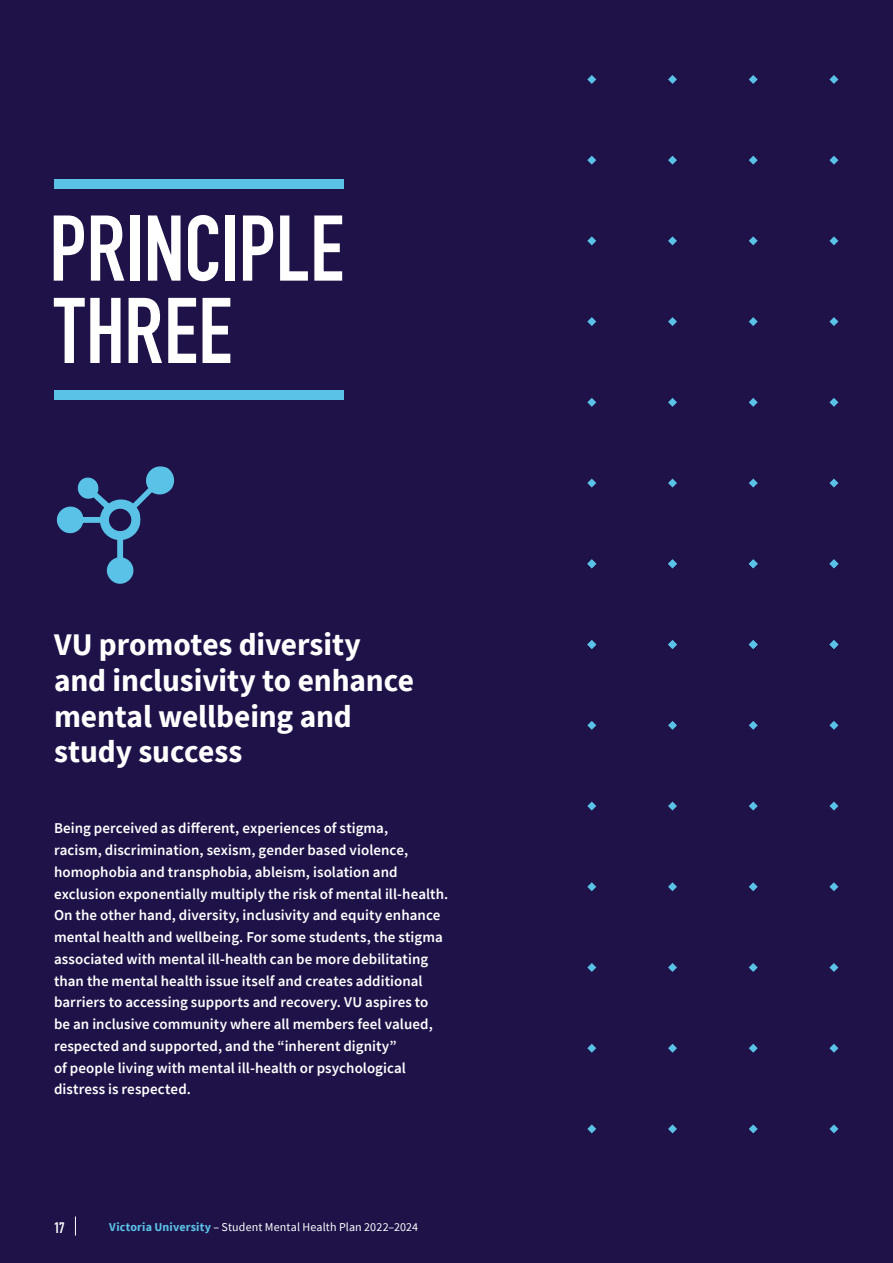
<style>
.page{position:relative;width:893px;height:1263px;background:#1e1248}
.page>*{position:absolute;margin:0;border:0;box-sizing:border-box;transform-origin:0 0}
.t1{font:91.5px/82.3px "DIN Engschrift LT Pro";color:#fff}
.t2{font:700 31.35px/35.5px "Source Sans Pro";letter-spacing:-.005em;color:#fff}
.t3{font:600 15px/21.8px "Source Sans Pro";letter-spacing:.005em;color:#fff}
.t4{font:15px "DIN Engschrift LT Pro";color:#fff}
.t5{font:12px "Source Sans Pro";letter-spacing:.01em;color:#fff}
.s1{font-weight:700;color:#5bc2e7}
</style>
<div class="page">
<div style="left:54px;top:179px;width:289px;height:9px;background:#5bc2e7"></div>
<div style="left:54px;top:390px;width:289px;height:9px;background:#5bc2e7"></div>
<svg style="left:75px;top:1216px;width:1px;height:19px"></svg>
<svg style="left:56px;top:466px;width:119px;height:118px"></svg>
<svg style="left:587px;top:75px;width:9px;height:9px"></svg>
<svg style="left:668px;top:75px;width:9px;height:9px"></svg>
<svg style="left:749px;top:75px;width:9px;height:9px"></svg>
<svg style="left:829px;top:75px;width:9px;height:9px"></svg>
<svg style="left:587px;top:156px;width:9px;height:9px"></svg>
<svg style="left:587px;top:236px;width:9px;height:9px"></svg>
<svg style="left:587px;top:317px;width:9px;height:9px"></svg>
<svg style="left:587px;top:398px;width:9px;height:9px"></svg>
<svg style="left:587px;top:478px;width:9px;height:9px"></svg>
<svg style="left:668px;top:156px;width:9px;height:9px"></svg>
<svg style="left:668px;top:236px;width:9px;height:9px"></svg>
<svg style="left:668px;top:317px;width:9px;height:9px"></svg>
<svg style="left:668px;top:398px;width:9px;height:9px"></svg>
<svg style="left:668px;top:479px;width:9px;height:8px"></svg>
<svg style="left:749px;top:156px;width:9px;height:9px"></svg>
<svg style="left:749px;top:236px;width:9px;height:9px"></svg>
<svg style="left:749px;top:317px;width:9px;height:9px"></svg>
<svg style="left:749px;top:398px;width:9px;height:9px"></svg>
<svg style="left:749px;top:479px;width:9px;height:8px"></svg>
<svg style="left:829px;top:156px;width:9px;height:9px"></svg>
<svg style="left:829px;top:236px;width:9px;height:9px"></svg>
<svg style="left:829px;top:317px;width:9px;height:9px"></svg>
<svg style="left:829px;top:398px;width:9px;height:9px"></svg>
<svg style="left:829px;top:479px;width:9px;height:8px"></svg>
<svg style="left:587px;top:559px;width:9px;height:9px"></svg>
<svg style="left:668px;top:559px;width:9px;height:9px"></svg>
<svg style="left:749px;top:559px;width:9px;height:9px"></svg>
<svg style="left:829px;top:559px;width:9px;height:9px"></svg>
<svg style="left:587px;top:640px;width:9px;height:9px"></svg>
<svg style="left:587px;top:721px;width:9px;height:9px"></svg>
<svg style="left:587px;top:801px;width:9px;height:9px"></svg>
<svg style="left:587px;top:882px;width:9px;height:9px"></svg>
<svg style="left:587px;top:963px;width:9px;height:9px"></svg>
<svg style="left:587px;top:1044px;width:9px;height:9px"></svg>
<svg style="left:587px;top:1124px;width:9px;height:9px"></svg>
<svg style="left:668px;top:640px;width:9px;height:9px"></svg>
<svg style="left:668px;top:721px;width:9px;height:9px"></svg>
<svg style="left:668px;top:801px;width:9px;height:9px"></svg>
<svg style="left:668px;top:882px;width:9px;height:9px"></svg>
<svg style="left:668px;top:963px;width:9px;height:9px"></svg>
<svg style="left:668px;top:1044px;width:9px;height:9px"></svg>
<svg style="left:668px;top:1124px;width:9px;height:9px"></svg>
<svg style="left:749px;top:640px;width:9px;height:9px"></svg>
<svg style="left:749px;top:721px;width:9px;height:9px"></svg>
<svg style="left:749px;top:801px;width:9px;height:9px"></svg>
<svg style="left:749px;top:882px;width:9px;height:9px"></svg>
<svg style="left:749px;top:963px;width:9px;height:9px"></svg>
<svg style="left:749px;top:1044px;width:9px;height:9px"></svg>
<svg style="left:749px;top:1124px;width:9px;height:9px"></svg>
<svg style="left:829px;top:640px;width:9px;height:9px"></svg>
<svg style="left:829px;top:721px;width:9px;height:9px"></svg>
<svg style="left:829px;top:801px;width:9px;height:9px"></svg>
<svg style="left:829px;top:882px;width:9px;height:9px"></svg>
<svg style="left:829px;top:963px;width:9px;height:9px"></svg>
<svg style="left:829px;top:1044px;width:9px;height:9px"></svg>
<svg style="left:829px;top:1124px;width:9px;height:9px"></svg>
<h1 class="t1" style="left:49px;top:208px;width:296px">PRINCIPLE<br>THREE</h1>
<h2 class="t2" style="left:54px;top:627px;width:362px">VU promotes diversity and inclusivity to enhance mental wellbeing and study success</h2>
<p class="t3" style="left:54px;top:817px;width:396px">Being perceived as different, experiences of stigma,<br>racism, discrimination, sexism, gender based violence, homophobia and transphobia, ableism, isolation and exclusion exponentially multiply the risk of mental ill-health.<br>On the other hand, diversity, inclusivity and equity enhance mental health and wellbeing. For some students, the stigma associated with mental ill-health can be more debilitating than the mental health issue itself and creates additional barriers to accessing supports and recovery. VU aspires to be an inclusive community where all members feel valued, respected and supported, and the “inherent dignity”<br>of people living with mental ill-health or psychological distress is respected.</p>
<p class="t4" style="left:54px;top:1218px;width:12px">17</p>
<p class="t5" style="left:109px;top:1219px;width:310px"><span class="s1">Victoria University</span> – Student Mental Health Plan 2022–2024</p>
</div>
